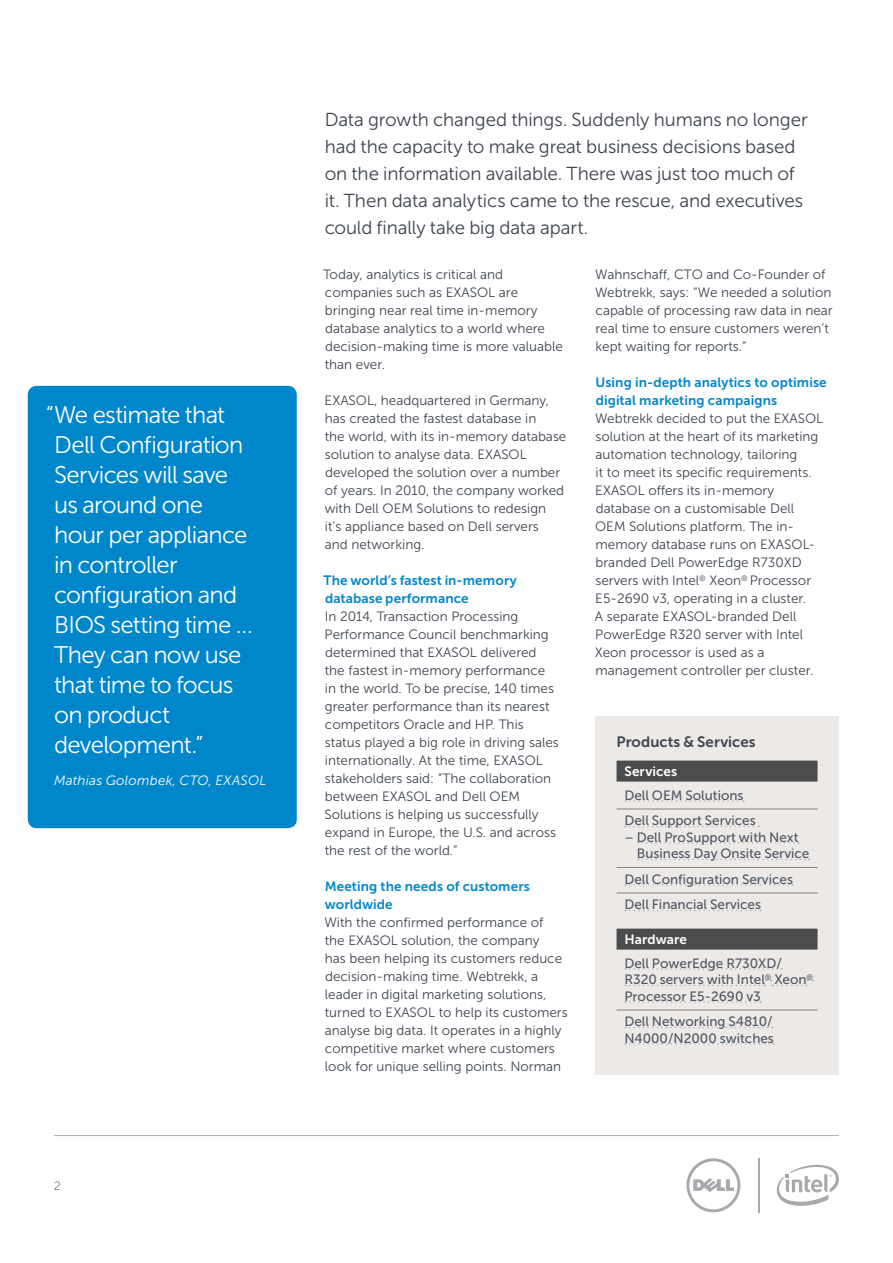
<style>
.page{position:relative;width:893px;height:1263px;background:#fff}
.page>*{position:absolute;margin:0;border:0;box-sizing:border-box;transform-origin:0 0}
.Pull_quote_in_box{font:24px/30px "Museo Sans For Dell 300";letter-spacing:-.03em;color:#fff}
.Intro_paragraph_Dell{font:18.75px/27px "Museo Sans For Dell 300";letter-spacing:-.005em;color:#3e444f}
.Paragraph_subhead_De{font:15px "Museo Sans For Dell 700";letter-spacing:.005em;color:#3e444f}
.Body_copy_Dell_Dark{font:13.5px/18px "Museo Sans For Dell 300";color:#3e444f}
.body_copy_with_rule{font:13.5px/16.5px "Museo Sans For Dell 500";color:#525863}
.Body_copy_Dell_Dark-2{font:13.5px/18px "Museo Sans For Dell 700";letter-spacing:.01em;color:#0087cb}
.body_copy{font:13.5px/16.5px "Museo Sans For Dell 500";color:#525863}
.Paragraph_subhead_De-2{font:13.5px/18px "Museo Sans For Dell 700";letter-spacing:.01em;color:#0087cb}
.Pull_quote_in_box-2{font:italic 13.5px "Museo Sans For Dell 300";letter-spacing:.02em;color:#fff}
.Subhead_in_box{font:13.5px "Museo Sans For Dell 700";letter-spacing:.01em;color:#fff}
.t1{font:12px "Museo Sans For Dell 100";color:#3e444f}
</style>
<div class="page">
<hr style="left:54px;top:1135px;width:785px;height:1px;background:#aeb3b8">
<div style="left:28px;top:386px;width:269px;height:442px;background:#0087cb;border-radius:9px"></div>
<div style="left:596px;top:716px;width:242px;height:359px;background:#ece9e7"></div>
<div style="left:616px;top:761px;width:202px;height:21px;background:#4b4c4d"></div>
<svg style="left:625px;top:800px;width:119px;height:2px"></svg>
<hr style="left:616px;top:809px;width:202px;height:1px;background:#808285">
<svg style="left:625px;top:826px;width:134px;height:1px"></svg>
<svg style="left:638px;top:842px;width:161px;height:2px"></svg>
<svg style="left:638px;top:859px;width:172px;height:1px"></svg>
<hr style="left:616px;top:867px;width:202px;height:1px;background:#808285">
<svg style="left:625px;top:884px;width:168px;height:2px"></svg>
<hr style="left:616px;top:893px;width:202px;height:1px;background:#808285">
<svg style="left:625px;top:910px;width:136px;height:1px"></svg>
<div style="left:616px;top:929px;width:202px;height:21px;background:#4b4c4d"></div>
<svg style="left:625px;top:968px;width:157px;height:2px"></svg>
<svg style="left:625px;top:980px;width:188px;height:6px"></svg>
<svg style="left:625px;top:1001px;width:136px;height:2px"></svg>
<hr style="left:616px;top:1010px;width:202px;height:1px;background:#808285">
<svg style="left:625px;top:1027px;width:148px;height:1px"></svg>
<svg style="left:625px;top:1043px;width:149px;height:2px"></svg>
<hr style="left:758px;top:1158px;width:1px;height:54px;background:#a8a9ad">
<svg style="left:686px;top:1158px;width:54px;height:54px"></svg>
<svg style="left:776px;top:1164px;width:63px;height:42px"></svg>
<p class="Pull_quote_in_box" style="left:54px;top:400px;width:201px;text-indent:-8px">“We estimate that<br>Dell Configuration<br>Services will save us around one hour per appliance in controller configuration and<br>BIOS setting time …<br>They can now use that time to focus on product development.”</p>
<p class="Pull_quote_in_box-2" style="left:54px;top:773px;width:214px">Mathias Golombek, CTO, EXASOL</p>
<p class="t1" style="left:54px;top:1179px;width:8px">2</p>
<p class="Intro_paragraph_Dell" style="left:325px;top:106px;width:485px">Data growth changed things. Suddenly humans no longer had the capacity to make great business decisions based on the information available. There was just too much of it. Then data analytics came to the rescue, and executives could finally take big data apart.</p>
<p class="Body_copy_Dell_Dark" style="left:323px;top:265px;width:242px">Today, analytics is critical and companies such as EXASOL are bringing near real time in-memory database analytics to a world where decision-making time is more valuable than ever.</p>
<p class="Body_copy_Dell_Dark" style="left:325px;top:391px;width:243px">EXASOL, headquartered in Germany, has created the fastest database in<br>the world, with its in-memory database solution to analyse data. EXASOL developed the solution over a number of years. In 2010, the company worked with Dell OEM Solutions to redesign<br>it’s appliance based on Dell servers<br>and networking.</p>
<p class="Paragraph_subhead_De-2" style="left:324px;top:571px;width:195px">The world’s fastest in-memory database performance</p>
<p class="Body_copy_Dell_Dark" style="left:325px;top:607px;width:236px">In 2014, Transaction Processing Performance Council benchmarking determined that EXASOL delivered the fastest in-memory performance in the world. To be precise, 140 times greater performance than its nearest competitors Oracle and HP. This status played a big role in driving sales internationally. At the time, EXASOL stakeholders said: “The collaboration between EXASOL and Dell OEM Solutions is helping us successfully expand in Europe, the U.S. and across the rest of the world.”</p>
<p class="Body_copy_Dell_Dark-2" style="left:325px;top:877px;width:207px">Meeting the needs of customers worldwide</p>
<p class="Body_copy_Dell_Dark" style="left:324px;top:913px;width:245px">With the confirmed performance of<br>the EXASOL solution, the company<br>has been helping its customers reduce decision-making time. Webtrekk, a leader in digital marketing solutions, turned to EXASOL to help its customers analyse big data. It operates in a highly competitive market where customers look for unique selling points. Norman</p>
<p class="Body_copy_Dell_Dark" style="left:595px;top:265px;width:239px">Wahnschaff, CTO and Co-Founder of Webtrekk, says: “We needed a solution capable of processing raw data in near real time to ensure customers weren’t kept waiting for reports.”</p>
<p class="Body_copy_Dell_Dark-2" style="left:595px;top:373px;width:233px">Using in-depth analytics to optimise digital marketing campaigns</p>
<p class="Body_copy_Dell_Dark" style="left:595px;top:409px;width:230px">Webtrekk decided to put the EXASOL solution at the heart of its marketing automation technology, tailoring<br>it to meet its specific requirements.<br>EXASOL offers its in-memory database on a customisable Dell OEM Solutions platform. The in&shy;memory database runs on EXASOL&shy;branded Dell PowerEdge R730XD servers with Intel<sup>®</sup> Xeon<sup>®</sup> Processor E5-2690 v3, operating in a cluster.<br>A separate EXASOL-branded Dell PowerEdge R320 server with Intel Xeon processor is used as a management controller per cluster.</p>
<p class="Paragraph_subhead_De" style="left:616px;top:733px;width:141px">Products &amp; Services</p>
<p class="Subhead_in_box" style="left:624px;top:763px;width:54px">Services</p>
<p class="body_copy" style="left:624px;top:787px;width:121px">Dell OEM Solutions</p>
<p class="body_copy_with_rule" style="left:624px;top:812px;width:133px">Dell Support Services</p>
<p class="body_copy_with_rule" style="left:637px;top:829px;width:174px;text-indent:-12px">– Dell ProSupport with Next<br>Business Day Onsite Service</p>
<p class="body_copy_with_rule" style="left:624px;top:871px;width:170px">Dell Configuration Services</p>
<p class="body_copy_with_rule" style="left:624px;top:896px;width:138px">Dell Financial Services</p>
<p class="Subhead_in_box" style="left:624px;top:931px;width:64px">Hardware</p>
<p class="body_copy" style="left:624px;top:955px;width:190px">Dell PowerEdge R730XD/<br>R320 servers with Intel<sup>®</sup> Xeon<sup>®<br></sup>Processor E5-2690 v3</p>
<p class="body_copy_with_rule" style="left:624px;top:1013px;width:151px">Dell Networking S4810/<br>N4000/N2000 switches</p>
</div>
